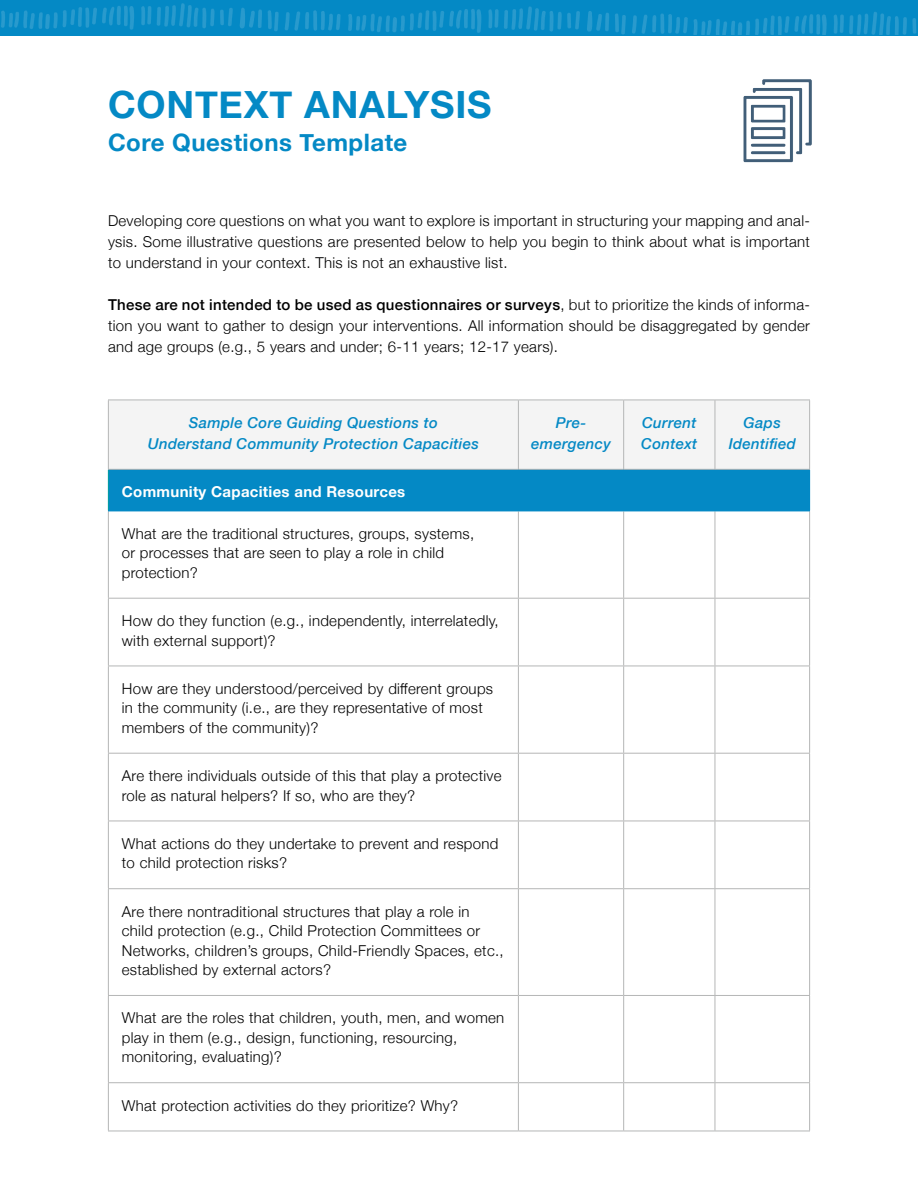
<style>
.page{position:relative;width:918px;height:1188px;background:#fff}
.page>*{position:absolute;margin:0;border:0;box-sizing:border-box;transform-origin:0 0}
.t1{font:700 37.5px "Helvetica Neue";letter-spacing:.02em;color:#0489c5}
.t2{font:700 24px "Helvetica Neue";letter-spacing:.02em;color:#0489c5}
.t3{font:300 15px/19.5px "Helvetica Neue";letter-spacing:.02em;color:#000}
.t4{font:italic 500 15px/21px "Helvetica Neue";letter-spacing:.02em;color:#0489c5;text-align:center}
.t5{font:700 15px "Helvetica Neue";letter-spacing:.02em;color:#fff}
.s1{font-weight:500}
</style>
<div class="page">
<div style="left:0;top:0;width:918px;height:36px;background:#0489c5"></div>
<img style="left:1px;top:3px;width:916px;height:32px">
<div style="left:109px;top:401px;width:700px;height:68px;background:#f4f4f4"></div>
<div style="left:108px;top:469px;width:702px;height:42px;background:#0489c5"></div>
<hr style="left:623px;top:400px;width:1px;height:69px;background:#b5b6b6">
<hr style="left:715px;top:400px;width:1px;height:69px;background:#b5b6b6">
<hr style="left:108px;top:511px;width:1px;height:87px;background:#b5b6b6">
<hr style="left:518px;top:511px;width:1px;height:87px;background:#b5b6b6">
<hr style="left:623px;top:511px;width:1px;height:87px;background:#b5b6b6">
<hr style="left:715px;top:511px;width:1px;height:87px;background:#b5b6b6">
<hr style="left:809px;top:511px;width:1px;height:87px;background:#b5b6b6">
<hr style="left:108px;top:599px;width:1px;height:67px;background:#b5b6b6">
<hr style="left:518px;top:599px;width:1px;height:67px;background:#b5b6b6">
<hr style="left:623px;top:599px;width:1px;height:67px;background:#b5b6b6">
<hr style="left:715px;top:599px;width:1px;height:67px;background:#b5b6b6">
<hr style="left:809px;top:599px;width:1px;height:67px;background:#b5b6b6">
<hr style="left:108px;top:666px;width:1px;height:87px;background:#b5b6b6">
<hr style="left:518px;top:666px;width:1px;height:87px;background:#b5b6b6">
<hr style="left:623px;top:666px;width:1px;height:87px;background:#b5b6b6">
<hr style="left:715px;top:666px;width:1px;height:87px;background:#b5b6b6">
<hr style="left:809px;top:666px;width:1px;height:87px;background:#b5b6b6">
<hr style="left:108px;top:754px;width:1px;height:67px;background:#b5b6b6">
<hr style="left:518px;top:754px;width:1px;height:67px;background:#b5b6b6">
<hr style="left:623px;top:754px;width:1px;height:67px;background:#b5b6b6">
<hr style="left:715px;top:754px;width:1px;height:67px;background:#b5b6b6">
<hr style="left:809px;top:754px;width:1px;height:67px;background:#b5b6b6">
<hr style="left:108px;top:821px;width:1px;height:67px;background:#b5b6b6">
<hr style="left:518px;top:821px;width:1px;height:67px;background:#b5b6b6">
<hr style="left:623px;top:821px;width:1px;height:67px;background:#b5b6b6">
<hr style="left:715px;top:821px;width:1px;height:67px;background:#b5b6b6">
<hr style="left:809px;top:821px;width:1px;height:67px;background:#b5b6b6">
<hr style="left:108px;top:889px;width:1px;height:106px;background:#b5b6b6">
<hr style="left:518px;top:889px;width:1px;height:106px;background:#b5b6b6">
<hr style="left:623px;top:889px;width:1px;height:106px;background:#b5b6b6">
<hr style="left:715px;top:889px;width:1px;height:106px;background:#b5b6b6">
<hr style="left:809px;top:889px;width:1px;height:106px;background:#b5b6b6">
<hr style="left:108px;top:996px;width:1px;height:86px;background:#b5b6b6">
<hr style="left:518px;top:996px;width:1px;height:86px;background:#b5b6b6">
<hr style="left:623px;top:996px;width:1px;height:86px;background:#b5b6b6">
<hr style="left:715px;top:996px;width:1px;height:86px;background:#b5b6b6">
<hr style="left:809px;top:996px;width:1px;height:86px;background:#b5b6b6">
<hr style="left:108px;top:1083px;width:1px;height:48px;background:#b5b6b6">
<hr style="left:518px;top:1083px;width:1px;height:48px;background:#b5b6b6">
<hr style="left:623px;top:1083px;width:1px;height:48px;background:#b5b6b6">
<hr style="left:715px;top:1083px;width:1px;height:48px;background:#b5b6b6">
<hr style="left:809px;top:1083px;width:1px;height:48px;background:#b5b6b6">
<hr style="left:108px;top:598px;width:410px;height:1px;background:#b5b6b6">
<hr style="left:518px;top:598px;width:106px;height:1px;background:#b5b6b6">
<hr style="left:624px;top:598px;width:91px;height:1px;background:#b5b6b6">
<hr style="left:715px;top:598px;width:95px;height:1px;background:#b5b6b6">
<hr style="left:108px;top:666px;width:410px;height:1px;background:#b5b6b6">
<hr style="left:518px;top:666px;width:106px;height:1px;background:#b5b6b6">
<hr style="left:624px;top:666px;width:91px;height:1px;background:#b5b6b6">
<hr style="left:715px;top:666px;width:95px;height:1px;background:#b5b6b6">
<hr style="left:108px;top:753px;width:410px;height:1px;background:#b5b6b6">
<hr style="left:518px;top:753px;width:106px;height:1px;background:#b5b6b6">
<hr style="left:624px;top:753px;width:91px;height:1px;background:#b5b6b6">
<hr style="left:715px;top:753px;width:95px;height:1px;background:#b5b6b6">
<hr style="left:108px;top:821px;width:410px;height:1px;background:#b5b6b6">
<hr style="left:518px;top:821px;width:106px;height:1px;background:#b5b6b6">
<hr style="left:624px;top:821px;width:91px;height:1px;background:#b5b6b6">
<hr style="left:715px;top:821px;width:95px;height:1px;background:#b5b6b6">
<hr style="left:108px;top:888px;width:410px;height:1px;background:#b5b6b6">
<hr style="left:518px;top:888px;width:106px;height:1px;background:#b5b6b6">
<hr style="left:624px;top:888px;width:91px;height:1px;background:#b5b6b6">
<hr style="left:715px;top:888px;width:95px;height:1px;background:#b5b6b6">
<hr style="left:108px;top:995px;width:410px;height:1px;background:#b5b6b6">
<hr style="left:518px;top:995px;width:106px;height:1px;background:#b5b6b6">
<hr style="left:624px;top:995px;width:91px;height:1px;background:#b5b6b6">
<hr style="left:715px;top:995px;width:95px;height:1px;background:#b5b6b6">
<hr style="left:108px;top:1082px;width:410px;height:1px;background:#b5b6b6">
<hr style="left:518px;top:1082px;width:106px;height:1px;background:#b5b6b6">
<hr style="left:624px;top:1082px;width:91px;height:1px;background:#b5b6b6">
<hr style="left:715px;top:1082px;width:95px;height:1px;background:#b5b6b6">
<hr style="left:108px;top:1131px;width:410px;height:1px;background:#b5b6b6">
<hr style="left:518px;top:1131px;width:106px;height:1px;background:#b5b6b6">
<hr style="left:624px;top:1131px;width:91px;height:1px;background:#b5b6b6">
<hr style="left:715px;top:1131px;width:95px;height:1px;background:#b5b6b6">
<hr style="left:108px;top:470px;width:1px;height:41px;background:#039fa1">
<hr style="left:108px;top:511px;width:410px;height:1px;background:#0489c5">
<hr style="left:518px;top:511px;width:106px;height:1px;background:#0489c5">
<hr style="left:624px;top:511px;width:91px;height:1px;background:#0489c5">
<hr style="left:715px;top:511px;width:95px;height:1px;background:#0489c5">
<hr style="left:518px;top:400px;width:1px;height:69px;background:#b5b6b6">
<hr style="left:108px;top:400px;width:410px;height:1px;background:#b5b6b6">
<hr style="left:108px;top:400px;width:1px;height:69px;background:#b5b6b6">
<hr style="left:518px;top:400px;width:106px;height:1px;background:#b5b6b6">
<hr style="left:624px;top:400px;width:91px;height:1px;background:#b5b6b6">
<hr style="left:715px;top:400px;width:95px;height:1px;background:#b5b6b6">
<hr style="left:809px;top:400px;width:1px;height:69px;background:#b5b6b6">
<hr style="left:108px;top:469px;width:410px;height:1px;background:#b5b6b6">
<hr style="left:518px;top:469px;width:106px;height:1px;background:#b5b6b6">
<hr style="left:624px;top:469px;width:91px;height:1px;background:#b5b6b6">
<hr style="left:715px;top:469px;width:95px;height:1px;background:#b5b6b6">
<img style="left:743px;top:79px;width:69px;height:84px">
<h1 class="t1" style="left:108px;top:75px;width:385px">CONTEXT ANALYSIS</h1>
<h2 class="t2" style="left:108px;top:124px;width:301px">Core Questions Template</h2>
<p class="t3" style="left:108px;top:209px;width:704px;line-height:21px;text-align:justify">Developing core questions on what you want to explore is important in structuring your mapping and anal&shy;ysis. Some illustrative questions are presented below to help you begin to think about what is important to understand in your context. This is not an exhaustive list.</p>
<p class="t3" style="left:108px;top:293px;width:704px;line-height:21px;text-align:justify"><span class="s1">These are not intended to be used as questionnaires or surveys</span>, but to prioritize the kinds of informa&shy;tion you want to gather to design your interventions. All information should be disaggregated by gender and age groups (e.g., 5 years and under; 6-11 years; 12-17 years).</p>
<p class="t4" style="left:148px;top:411px;width:333px">Sample Core Guiding Questions to<br>Understand Community Protection Capacities</p>
<p class="t4" style="left:531px;top:411px;width:81px">Pre&shy;emergency</p>
<p class="t4" style="left:641px;top:411px;width:57px;text-align:left">Current<br>Context</p>
<p class="t4" style="left:729px;top:411px;width:69px">Gaps<br>Identified</p>
<p class="t5" style="left:122px;top:480px;width:285px">Community Capacities and Resources</p>
<p class="t3" style="left:122px;top:523px;width:354px">What are the traditional structures, groups, systems, or processes that are seen to play a role in child protection?</p>
<p class="t3" style="left:122px;top:610px;width:378px">How do they function (e.g., independently, interrelatedly, with external support)?</p>
<p class="t3" style="left:122px;top:678px;width:373px">How are they understood/perceived by different groups in the community (i.e., are they representative of most members of the community)?</p>
<p class="t3" style="left:122px;top:765px;width:381px">Are there individuals outside of this that play a protective role as natural helpers? If so, who are they?</p>
<p class="t3" style="left:122px;top:833px;width:378px">What actions do they undertake to prevent and respond to child protection risks?</p>
<p class="t3" style="left:122px;top:901px;width:383px">Are there nontraditional structures that play a role in child protection (e.g., Child Protection Committees or Networks, children’s groups, Child-Friendly Spaces, etc., established by external actors?</p>
<p class="t3" style="left:122px;top:1007px;width:384px">What are the roles that children, youth, men, and women play in them (e.g., design, functioning, resourcing, monitoring, evaluating)?</p>
<p class="t3" style="left:122px;top:1095px;width:338px">What protection activities do they prioritize? Why?</p>
</div>
